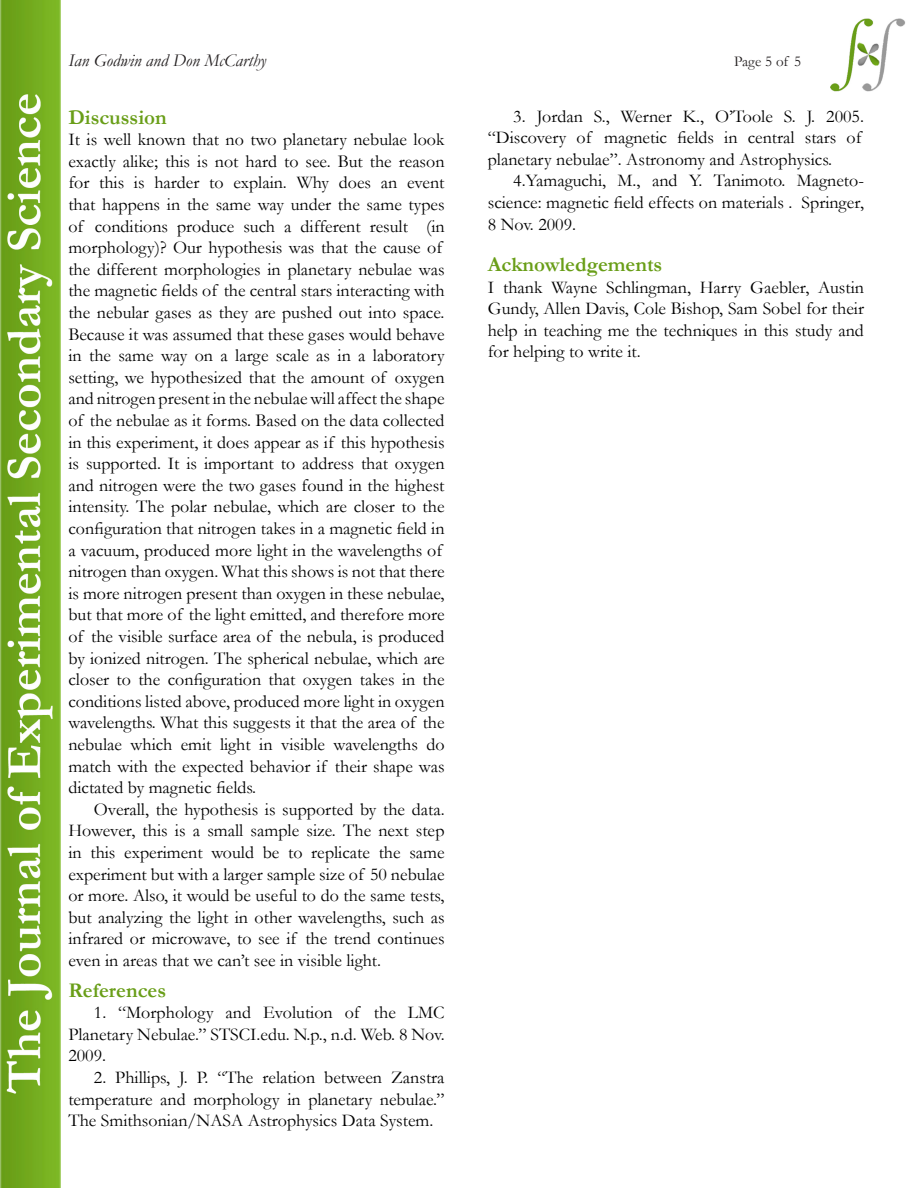
<style>
.page{position:relative;width:918px;height:1188px;background:#fff}
.page>*{position:absolute;margin:0;border:0;box-sizing:border-box;transform-origin:0 0}
.t1{font:700 21px "Garamond";color:#699e18}
.t2{font:18px/21.6px "Garamond";color:#000;text-align:justify}
.t3{font:italic 18px "Garamond";color:#231f20}
.t4{font:15px "Garamond";color:#231f20}
</style>
<div class="page">
<img style="left:0;top:0;width:60px;height:1188px">
<img style="left:830px;top:19px;width:75px;height:72px">
<p class="t3" style="left:68px;top:48px;width:199px">Ian Godwin and Don McCarthy</p>
<p class="t4" style="left:734px;top:51px;width:69px">Page 5 of 5</p>
<p class="t1" style="left:68px;top:103px;width:100px">Discussion</p>
<p class="t2" style="left:68px;top:128px;width:378px;text-align:left">It is well known that no two planetary nebulae look exactly alike; this is not hard to see. But the reason for this is harder to explain. Why does an event that happens in the same way under the same types of conditions produce such a different result (in morphology)? Our hypothesis was that the cause of the different morphologies in planetary nebulae was the magnetic fields of the central stars interacting with the nebular gases as they are pushed out into space.<br>Because it was assumed that these gases would behave in the same way on a large scale as in a laboratory setting, we hypothesized that the amount of oxygen and nitrogen present in the nebulae will affect the shape of the nebulae as it forms. Based on the data collected in this experiment, it does appear as if this hypothesis is supported. It is important to address that oxygen and nitrogen were the two gases found in the highest intensity. The polar nebulae, which are closer to the configuration that nitrogen takes in a magnetic field in a vacuum, produced more light in the wavelengths of nitrogen than oxygen. What this shows is not that there is more nitrogen present than oxygen in these nebulae, but that more of the light emitted, and therefore more of the visible surface area of the nebula, is produced by ionized nitrogen. The spherical nebulae, which are closer to the configuration that oxygen takes in the conditions listed above, produced more light in oxygen wavelengths. What this suggests it that the area of the nebulae which emit light in visible wavelengths do match with the expected behavior if their shape was dictated by magnetic fields.</p>
<p class="t2" style="left:68px;top:798px;width:378px;text-indent:26px">Overall, the hypothesis is supported by the data.<br>However, this is a small sample size. The next step in this experiment would be to replicate the same experiment but with a larger sample size of 50 nebulae or more. Also, it would be useful to do the same tests, but analyzing the light in other wavelengths, such as infrared or microwave, to see if the trend continues even in areas that we can’t see in visible light.</p>
<p class="t1" style="left:68px;top:976px;width:99px">References</p>
<p class="t2" style="left:68px;top:1001px;width:378px;text-indent:26px">1. “Morphology and Evolution of the LMC Planetary Nebulae.” STSCI.edu. N.p., n.d. Web. 8 Nov.<br>2009.</p>
<p class="t2" style="left:68px;top:1066px;width:378px;text-indent:26px">2. Phillips, J. P. “The relation between Zanstra temperature and morphology in planetary nebulae.” The Smithsonian/NASA Astrophysics Data System.</p>
<p class="t2" style="left:488px;top:105px;width:378px;text-align:left;text-indent:26px">3. Jordan S., Werner K., O’Toole S. J. 2005. “Discovery of magnetic fields in central stars of planetary nebulae”. Astronomy and Astrophysics.</p>
<p class="t2" style="left:488px;top:169px;width:378px;text-indent:26px">4.Yamaguchi, M., and Y. Tanimoto. Magneto&shy;science: magnetic field effects on materials . Springer, 8 Nov. 2009.</p>
<p class="t1" style="left:488px;top:250px;width:176px">Acknowledgements</p>
<p class="t2" style="left:488px;top:276px;width:378px">I thank Wayne Schlingman, Harry Gaebler, Austin Gundy, Allen Davis, Cole Bishop, Sam Sobel for their help in teaching me the techniques in this study and for helping to write it.</p>
</div>
